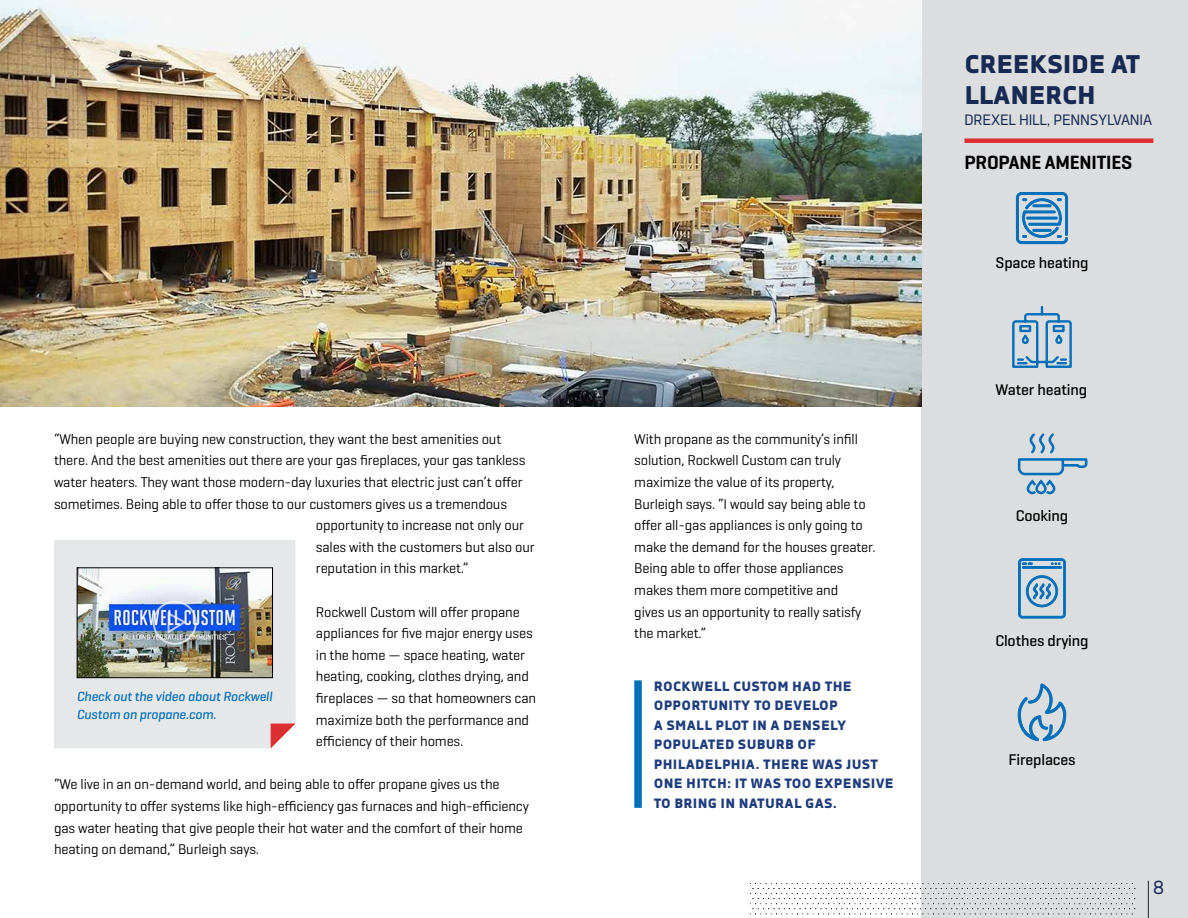
<style>
.page{position:relative;width:1188px;height:918px;background:#fff}
.page>*{position:absolute;margin:0;border:0;box-sizing:border-box;transform-origin:0 0}
.t1{font:800 25.5px/30.6px "Decima Nova Pro";letter-spacing:-.01em;color:#182a54}
.t2{font:600 19.5px "Geogrotesque";letter-spacing:-.01em;color:#000}
.t3{font:18.9px "Decima Nova Pro";color:#182a54}
.t4{font:500 15.75px "Geogrotesque";letter-spacing:-.01em;color:#000}
.t5{font:15px "Decima Nova Pro";letter-spacing:-.01em;color:#182a54}
.t6{font:14.4px/21.6px "Geogrotesque";letter-spacing:-.01em;color:#000}
.t7{font:800 13.5px/19.5px "Decima Nova Pro";letter-spacing:.02em;color:#1f3d7d}
.t8{font:italic 500 13.5px/18.6px "Geogrotesque";letter-spacing:-.01em;color:#006fba}
</style>
<div class="page">
<div style="left:921px;top:0;width:267px;height:918px;background:#dcddde"></div>
<hr style="left:1148px;top:881px;width:1px;height:37px;background:#222223">
<div style="left:54px;top:540px;width:242px;height:208px;background:#e6e7e8"></div>
<svg style="left:271px;top:724px;width:25px;height:24px"></svg>
<img style="left:79px;top:570px;width:192px;height:106px">
<div style="left:77px;top:568px;width:196px;height:110px;border:1px solid #000"></div>
<svg style="left:166px;top:611px;width:23px;height:24px"></svg>
<div style="left:153px;top:601px;width:44px;height:44px;border:2px solid #fff;border-radius:50%"></div>
<div style="left:634px;top:680px;width:8px;height:128px;background:#006fba"></div>
<img style="left:0;top:0;width:921px;height:406px">
<div style="left:964px;top:138px;width:189px;height:5px;background:#db2f32"></div>
<svg style="left:1017px;top:433px;width:71px;height:62px"></svg>
<svg style="left:1018px;top:558px;width:48px;height:61px"></svg>
<svg style="left:1012px;top:306px;width:60px;height:62px"></svg>
<svg style="left:1016px;top:192px;width:52px;height:52px"></svg>
<div style="left:1033px;top:229px;width:18px;height:3px;border:1px solid #006fba"></div>
<div style="left:1026px;top:217px;width:32px;height:2px;border:1px solid #006fba"></div>
<svg style="left:1018px;top:683px;width:48px;height:58px"></svg>
<svg style="left:750px;top:883px;width:385px;height:31px"></svg>
<p class="t6" style="left:54px;top:428px;width:449px">“When people are buying new construction, they want the best amenities out</p>
<p class="t6" style="left:54px;top:449px;width:473px">there. And the best amenities out there are your gas fireplaces, your gas tankless</p>
<p class="t6" style="left:54px;top:471px;width:470px">water heaters. They want those modern-day luxuries that electric just can’t offer</p>
<p class="t6" style="left:54px;top:493px;width:455px">sometimes. Being able to offer those to our customers gives us a tremendous</p>
<p class="t6" style="left:316px;top:514px;width:210px">opportunity to increase not only our</p>
<p class="t6" style="left:316px;top:536px;width:220px">sales with the customers but also our</p>
<p class="t6" style="left:316px;top:557px;width:154px">reputation in this market.”</p>
<p class="t6" style="left:316px;top:601px;width:222px">Rockwell Custom will offer propane appliances for five major energy uses in the home — space heating, water heating, cooking, clothes drying, and fireplaces — so that homeowners can maximize both the performance and efficiency of their homes.</p>
<p class="t6" style="left:54px;top:773px;width:476px">“We live in an on-demand world, and being able to offer propane gives us the opportunity to offer systems like high-efficiency gas furnaces and high-efficiency gas water heating that give people their hot water and the comfort of their home heating on demand,” Burleigh says.</p>
<p class="t6" style="left:634px;top:428px;width:243px">With propane as the community’s infill solution, Rockwell Custom can truly maximize the value of its property, Burleigh says. “I would say being able to offer all-gas appliances is only going to make the demand for the houses greater.<br>Being able to offer those appliances makes them more competitive and<br>gives us an opportunity to really satisfy the market.”</p>
<p class="t8" style="left:77px;top:686px;width:197px">Check out the video about Rockwell<br>Custom on propane.com.</p>
<p class="t7" style="left:654px;top:677px;width:241px">ROCKWELL CUSTOM HAD THE<br>OPPORTUNITY TO DEVELOP<br>A SMALL PLOT IN A DENSELY<br>POPULATED SUBURB OF<br>PHILADELPHIA. THERE WAS JUST<br>ONE HITCH: IT WAS TOO EXPENSIVE<br>TO BRING IN NATURAL GAS.</p>
<p class="t1" style="left:964px;top:50px;width:177px">CREEKSIDE AT<br>LLANERCH</p>
<p class="t5" style="left:964px;top:112px;width:189px">DREXEL HILL, PENNSYLVANIA</p>
<p class="t2" style="left:964px;top:150px;width:169px">PROPANE AMENITIES</p>
<p class="t4" style="left:996px;top:253px;width:94px">Space heating</p>
<p class="t4" style="left:996px;top:380px;width:93px">Water heating</p>
<p class="t4" style="left:1016px;top:506px;width:54px">Cooking</p>
<p class="t4" style="left:995px;top:631px;width:95px">Clothes drying</p>
<p class="t4" style="left:1008px;top:750px;width:69px">Fireplaces</p>
<p class="t3" style="left:1153px;top:877px;width:12px">8</p>
</div>
